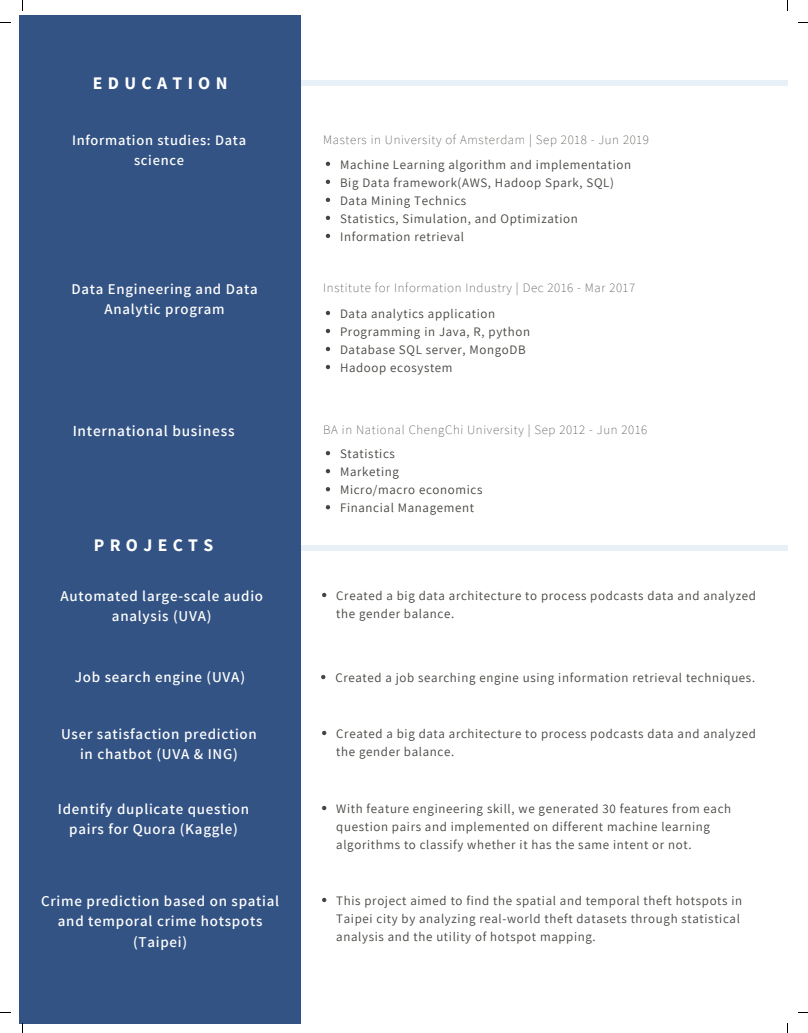
<style>
.page{position:relative;width:808px;height:1033px;background:#fff}
.page>*{position:absolute;margin:0;border:0;box-sizing:border-box;transform-origin:0 0}
.t1{font:700 17.62px "Source Sans Pro";letter-spacing:.3em;color:#fff}
.t2{font:600 15.38px "Assistant";letter-spacing:.05em;color:#fff}
.t3{font:600 15px/20.6px "Assistant";letter-spacing:.05em;color:#fff;text-align:center}
.t4{font:600 14.88px "Assistant";letter-spacing:.05em;color:#fff}
.t5{font:600 14.5px/19.8px "Assistant";letter-spacing:.05em;color:#fff;text-align:center}
.t6{font:12.88px/18px "Assistant";letter-spacing:.05em;color:#444440}
.t7{font:200 12.88px "Assistant";letter-spacing:.05em;color:#444440}
</style>
<div class="page">
<svg style="left:326px;top:162px;width:4px;height:4px"></svg>
<svg style="left:326px;top:180px;width:4px;height:4px"></svg>
<svg style="left:326px;top:198px;width:4px;height:4px"></svg>
<svg style="left:326px;top:216px;width:4px;height:4px"></svg>
<svg style="left:326px;top:234px;width:4px;height:4px"></svg>
<svg style="left:326px;top:311px;width:4px;height:4px"></svg>
<svg style="left:326px;top:329px;width:4px;height:4px"></svg>
<svg style="left:326px;top:347px;width:4px;height:4px"></svg>
<svg style="left:326px;top:365px;width:4px;height:4px"></svg>
<div style="left:281px;top:81px;width:506px;height:5px;background:#e8f1f8"></div>
<div style="left:281px;top:545px;width:506px;height:5px;background:#e8f1f8"></div>
<div style="left:19px;top:15px;width:281px;height:1008px;background:#335384"></div>
<svg style="left:326px;top:451px;width:4px;height:4px"></svg>
<svg style="left:326px;top:469px;width:4px;height:4px"></svg>
<svg style="left:326px;top:487px;width:4px;height:4px"></svg>
<svg style="left:326px;top:505px;width:4px;height:4px"></svg>
<svg style="left:322px;top:593px;width:4px;height:4px"></svg>
<svg style="left:321px;top:675px;width:4px;height:4px"></svg>
<svg style="left:322px;top:730px;width:4px;height:5px"></svg>
<svg style="left:322px;top:806px;width:4px;height:4px"></svg>
<svg style="left:322px;top:897px;width:4px;height:5px"></svg>
<p class="t1" style="left:93px;top:72px;width:136px">EDUCATION</p>
<p class="t5" style="left:72px;top:130px;width:176px">Information studies: Data science</p>
<p class="t7" style="left:323px;top:131px;width:327px">Masters in University of Amsterdam | Sep 2018 - Jun 2019</p>
<p class="t6" style="left:340px;top:155px;width:292px">Machine Learning algorithm and implementation</p>
<p class="t6" style="left:340px;top:173px;width:275px">Big Data framework(AWS, Hadoop Spark, SQL)</p>
<p class="t6" style="left:340px;top:191px;width:128px">Data Mining Technics</p>
<p class="t6" style="left:340px;top:209px;width:239px">Statistics, Simulation, and Optimization</p>
<p class="t6" style="left:340px;top:227px;width:125px">Information retrieval</p>
<p class="t4" style="left:72px;top:278px;width:188px">Data Engineering and Data</p>
<p class="t7" style="left:323px;top:279px;width:313px">Institute for Information Industry | Dec 2016 - Mar 2017</p>
<p class="t4" style="left:105px;top:299px;width:122px">Analytic program</p>
<p class="t6" style="left:340px;top:304px;width:157px">Data analytics application</p>
<p class="t6" style="left:340px;top:322px;width:191px">Programming in Java, R, python</p>
<p class="t6" style="left:340px;top:340px;width:187px">Database SQL server, MongoDB</p>
<p class="t6" style="left:340px;top:358px;width:114px">Hadoop ecosystem</p>
<p class="t2" style="left:73px;top:420px;width:163px">International business</p>
<p class="t1" style="left:94px;top:534px;width:121px">PROJECTS</p>
<p class="t3" style="left:60px;top:585px;width:204px">Automated large-scale audio analysis (UVA)</p>
<p class="t7" style="left:323px;top:420px;width:325px">BA in National ChengChi University | Sep 2012 - Jun 2016</p>
<p class="t6" style="left:340px;top:444px;width:56px">Statistics</p>
<p class="t6" style="left:340px;top:462px;width:60px">Marketing</p>
<p class="t6" style="left:340px;top:480px;width:144px">Micro/macro economics</p>
<p class="t6" style="left:340px;top:498px;width:135px">Financial Management</p>
<p class="t6" style="left:336px;top:586px;width:421px">Created a big data architecture to process podcasts data and analyzed the gender balance.</p>
<p class="t3" style="left:75px;top:666px;width:172px">Job search engine (UVA)</p>
<p class="t6" style="left:335px;top:668px;width:421px">Created a job searching engine using information retrieval techniques.</p>
<p class="t3" style="left:61px;top:723px;width:197px">User satisfaction prediction in chatbot (UVA &amp; ING)</p>
<p class="t3" style="left:58px;top:798px;width:193px">Identify duplicate question pairs for Quora (Kaggle)</p>
<p class="t3" style="left:41px;top:890px;width:240px">Crime prediction based on spatial and temporal crime hotspots (Taipei)</p>
<p class="t6" style="left:336px;top:724px;width:421px">Created a big data architecture to process podcasts data and analyzed the gender balance.</p>
<p class="t6" style="left:336px;top:799px;width:396px">With feature engineering skill, we generated 30 features from each question pairs and implemented on different machine learning algorithms to classify whether it has the same intent or not.</p>
<p class="t6" style="left:336px;top:891px;width:407px">This project aimed to find the spatial and temporal theft hotspots in<br>Taipei city by analyzing real-world theft datasets through statistical analysis and the utility of hotspot mapping.</p>
</div>
